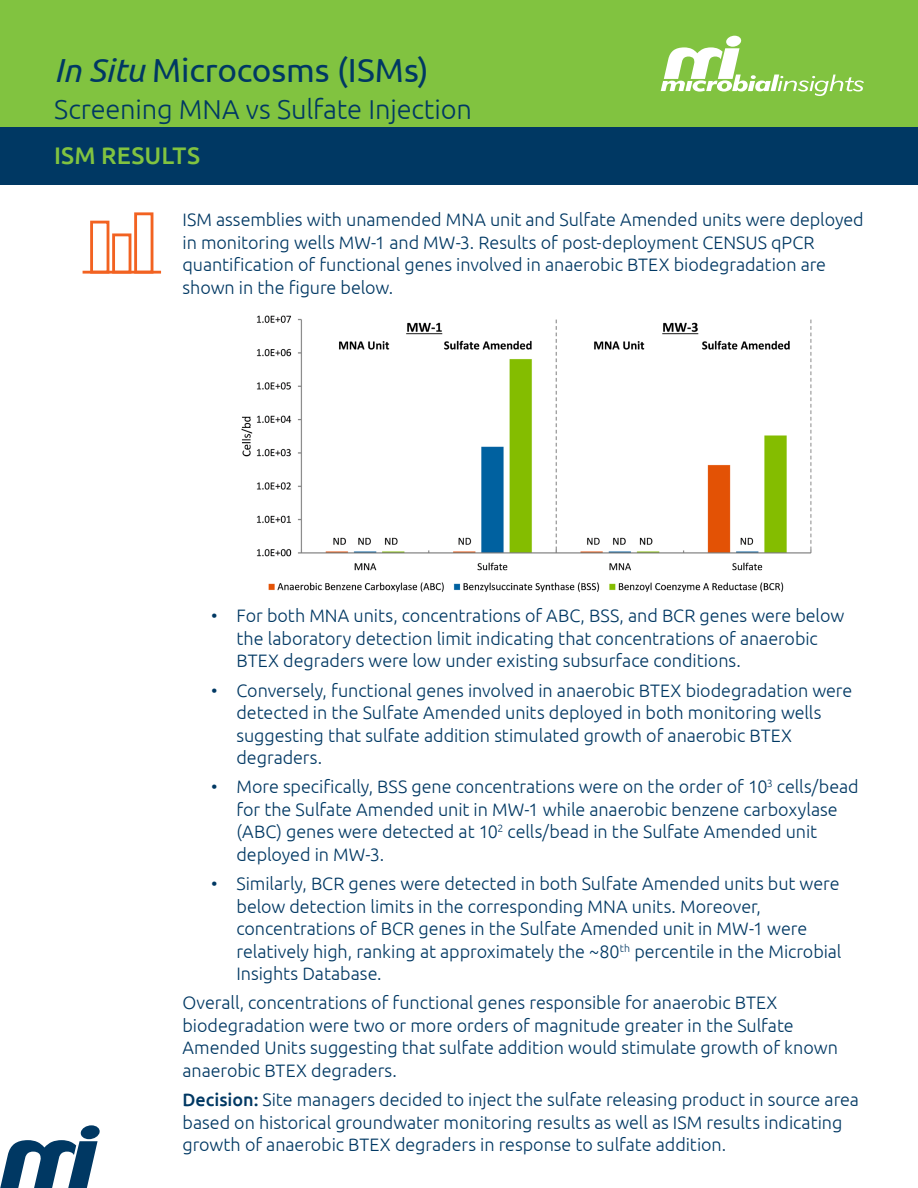
<style>
.page{position:relative;width:918px;height:1188px;background:#fff}
.page>*{position:absolute;margin:0;border:0;box-sizing:border-box;transform-origin:0 0}
.t1{font:33.3px "Ubuntu";letter-spacing:-.005em;color:#003863}
.t2{font:300 27.3px "Ubuntu";letter-spacing:-.005em;color:#003863}
.t3{font:500 24px "Ubuntu";letter-spacing:.01em;color:#81c340}
.t4{font:300 18px/22.5px "Ubuntu";letter-spacing:-.005em;color:#003863}
.s1{font-style:italic}
.s2{font-weight:500}
</style>
<div class="page">
<div style="left:0;top:0;width:918px;height:145px;background:#81c340"></div>
<svg style="left:0;top:1125px;width:100px;height:63px"></svg>
<svg style="left:661px;top:36px;width:203px;height:60px"></svg>
<div style="left:134px;top:212px;width:19px;height:62px;border:3px solid #f26221"></div>
<div style="left:112px;top:233px;width:19px;height:41px;border:3px solid #f26221"></div>
<div style="left:90px;top:221px;width:19px;height:53px;border:3px solid #f26221"></div>
<hr style="left:83px;top:271px;width:78px;height:3px;background:#f26221">
<img style="left:241px;top:315px;width:571px;height:277px">
<div style="left:0;top:128px;width:918px;height:57px;background:#003863"></div>
<p class="t1" style="left:54px;top:50px;width:376px"><span class="s1">In Situ</span> Microcosms (ISMs)</p>
<p class="t2" style="left:54px;top:93px;width:420px">Screening MNA vs Sulfate Injection</p>
<p class="t3" style="left:54px;top:140px;width:147px">ISM RESULTS</p>
<p class="t4" style="left:183px;top:208px;width:683px">ISM assemblies with unamended MNA unit and Sulfate Amended units were deployed in monitoring wells MW-1 and MW-3. Results of post-deployment CENSUS qPCR quantification of functional genes involved in anaerobic BTEX biodegradation are shown in the figure below.</p>
<p class="t4" style="left:237px;top:604px;width:609px;text-indent:-26px">• For both MNA units, concentrations of ABC, BSS, and BCR genes were below the laboratory detection limit indicating that concentrations of anaerobic<br>BTEX degraders were low under existing subsurface conditions.</p>
<p class="t4" style="left:237px;top:679px;width:617px;text-indent:-26px">• Conversely, functional genes involved in anaerobic BTEX biodegradation were detected in the Sulfate Amended units deployed in both monitoring wells suggesting that sulfate addition stimulated growth of anaerobic BTEX degraders.</p>
<p class="t4" style="left:237px;top:775px;width:624px;text-indent:-26px">• More specifically, BSS gene concentrations were on the order of 10<sup>3</sup> cells/bead for the Sulfate Amended unit in MW-1 while anaerobic benzene carboxylase (ABC) genes were detected at 10<sup>2</sup> cells/bead in the Sulfate Amended unit deployed in MW-3.</p>
<p class="t4" style="left:237px;top:872px;width:607px;text-indent:-26px">• Similarly, BCR genes were detected in both Sulfate Amended units but were below detection limits in the corresponding MNA units. Moreover, concentrations of BCR genes in the Sulfate Amended unit in MW-1 were relatively high, ranking at approximately the ~80<sup>th</sup> percentile in the Microbial Insights Database.</p>
<p class="t4" style="left:183px;top:991px;width:657px">Overall, concentrations of functional genes responsible for anaerobic BTEX biodegradation were two or more orders of magnitude greater in the Sulfate Amended Units suggesting that sulfate addition would stimulate growth of known anaerobic BTEX degraders.</p>
<p class="t4" style="left:183px;top:1088px;width:678px"><span class="s2">Decision:</span> Site managers decided to inject the sulfate releasing product in source area based on historical groundwater monitoring results as well as ISM results indicating growth of anaerobic BTEX degraders in response to sulfate addition.</p>
</div>
